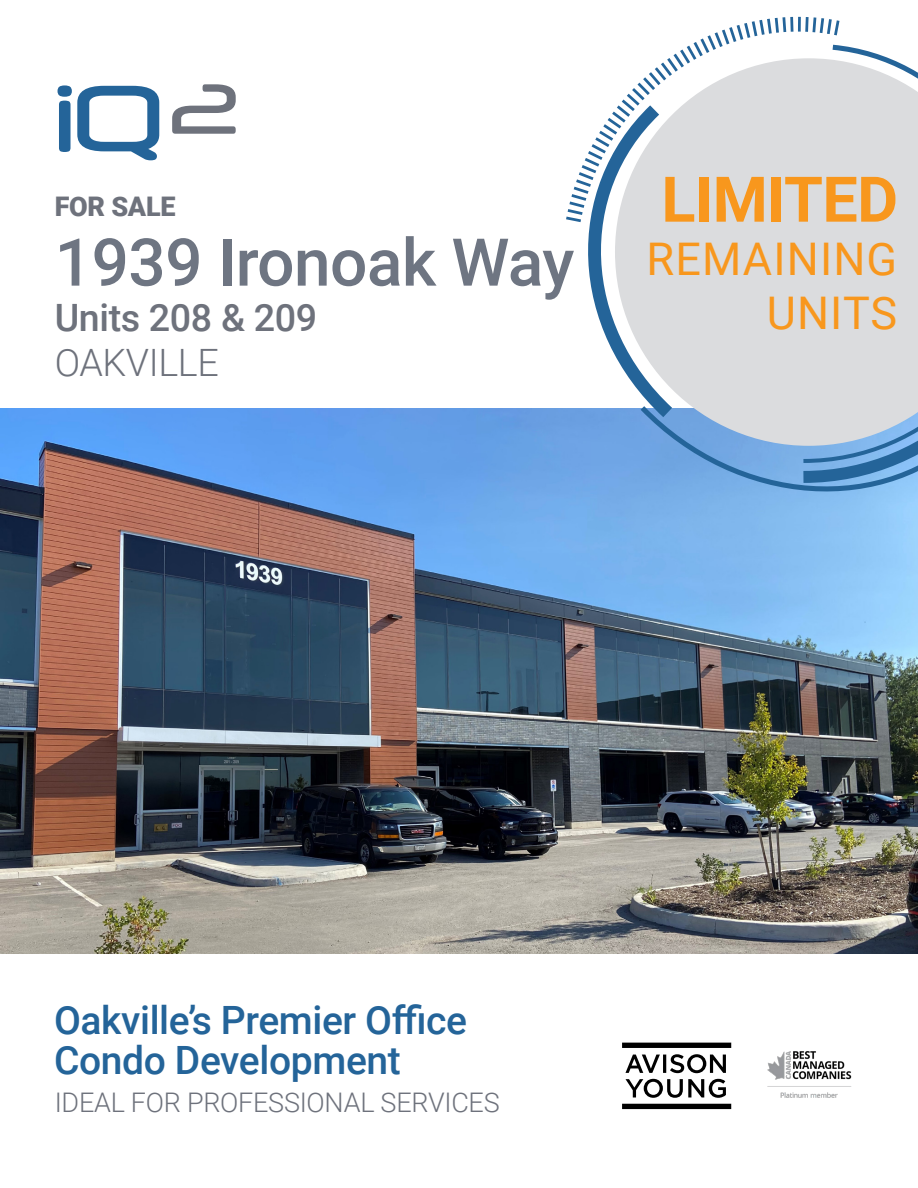
<style>
.page{position:relative;width:918px;height:1188px;background:#fff}
.page>*{position:absolute;margin:0;border:0;box-sizing:border-box;transform-origin:0 0}
.t1{font:90.75px "Neuropol";color:#246499}
.t2{font:500 66px "Roboto";letter-spacing:-.01em;color:#6e7582}
.t3{font:700 63px "Roboto";letter-spacing:-.01em;color:#f8971d}
.t4{font:45px/54px "Roboto";letter-spacing:.025em;color:#f8971d;text-align:right}
.t5{font:500 39px/40.5px "Roboto";letter-spacing:-.01em;color:#246499}
.t6{font:500 37.65px "Roboto";letter-spacing:-.01em;color:#6e727c}
.t7{font:300 37.65px "Roboto";letter-spacing:-.01em;color:#6e727c}
.t8{font:300 27px "Roboto";letter-spacing:-.01em;color:#6e727c}
.t9{font:900 27px "Roboto";letter-spacing:-.01em;color:#6e727c}
</style>
<div class="page">
<img style="left:0;top:408px;width:918px;height:546px">
<svg style="left:622px;top:1043px;width:109px;height:5px"></svg>
<svg style="left:622px;top:1104px;width:109px;height:5px"></svg>
<svg style="left:626px;top:1054px;width:100px;height:19px"></svg>
<svg style="left:626px;top:1079px;width:100px;height:19px"></svg>
<img style="left:767px;top:1051px;width:85px;height:47px">
<svg style="left:566px;top:16px;width:274px;height:204px"></svg>
<svg style="left:570px;top:42px;width:348px;height:474px"></svg>
<h1 class="t1" style="left:55px;top:62px;width:185px">iQ<sup>2</sup></h1>
<p class="t9" style="left:55px;top:187px;width:122px">FOR SALE</p>
<h2 class="t2" style="left:55px;top:216px;width:521px">1939 Ironoak Way</h2>
<p class="t6" style="left:55px;top:291px;width:264px">Units 208 &amp; 209</p>
<p class="t7" style="left:55px;top:336px;width:166px">OAKVILLE</p>
<h3 class="t3" style="left:661px;top:155px;width:238px">LIMITED</h3>
<p class="t4" style="left:647px;top:230px;width:252px">REMAINING<br>UNITS</p>
<p class="t5" style="left:54px;top:998px;width:415px">Oakville’s Premier Office<br>Condo Development</p>
<p class="t8" style="left:55px;top:1083px;width:446px">IDEAL FOR PROFESSIONAL SERVICES</p>
</div>
